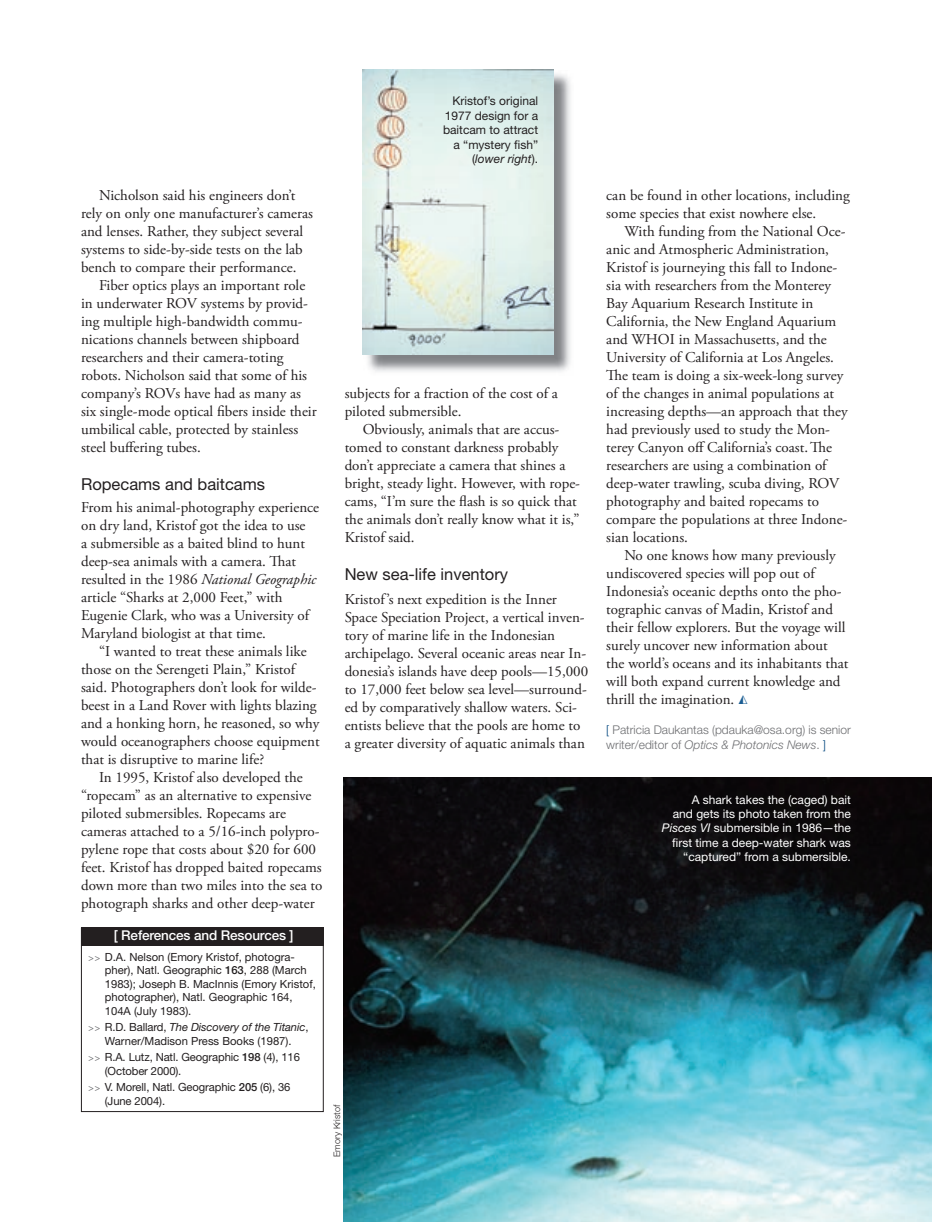
<style>
.page{position:relative;width:932px;height:1229px;background:#fff}
.page>*{position:absolute;margin:0;border:0;box-sizing:border-box;transform-origin:0 0}
.t1{font:16.5px "Helvetica Neue";color:#231f20}
.t2{font:15px/18px "Adobe Garamond Pro";color:#231f20}
.t3{font:500 13.5px "Helvetica Neue";letter-spacing:-.01em;color:#fff}
.t4{font:12px/14.4px "Helvetica Neue";color:#fff;text-align:right}
.t5{font:300 12px/15px "Helvetica Neue";color:#6c6d70}
.t6{font:12px/14.4px "Helvetica Neue";color:#231f20;text-align:right}
.t7{font:11.25px/13.5px "Helvetica Neue";color:#231f20}
.t8{font:300 9px "Helvetica Neue";color:#231f20}
.s1{font-style:italic}
.s2{font-family:"Adobe Garamond Pro";font-size:12px;color:#6c6d70}
.s3{font-weight:500}
.s4{color:#00467e}
</style>
<div class="page">
<div style="left:81px;top:927px;width:242px;height:18px;background:#231f20"></div>
<img style="left:363px;top:70px;width:208px;height:302px">
<img style="left:363px;top:69px;width:190px;height:285px">
<img style="left:343px;top:777px;width:589px;height:444px">
<div style="left:81px;top:927px;width:243px;height:185px;border:1px solid #231f20"></div>
<p class="t2" style="left:81px;top:187px;width:233px;text-indent:18px">Nicholson said his engineers don’t rely on only one manufacturer’s cameras and lenses. Rather, they subject several systems to side-by-side tests on the lab bench to compare their performance.</p>
<p class="t2" style="left:81px;top:277px;width:237px;text-indent:18px">Fiber optics plays an important role in underwater ROV systems by provid&shy;ing multiple high-bandwidth commu&shy;nications channels between shipboard researchers and their camera-toting robots. Nicholson said that some of his company’s ROVs have had as many as six single-mode optical fibers inside their umbilical cable, protected by stainless steel buffering tubes.</p>
<p class="t1" style="left:81px;top:474px;width:186px">Ropecams and baitcams</p>
<p class="t2" style="left:81px;top:499px;width:240px">From his animal-photography experience on dry land, Kristof got the idea to use<br>a submersible as a baited blind to hunt deep-sea animals with a camera. That resulted in the 1986 <span class="s1">National Geographic </span>article “Sharks at 2,000 Feet,” with Eugenie Clark, who was a University of Maryland biologist at that time.</p>
<p class="t2" style="left:81px;top:643px;width:240px;text-indent:18px">“I wanted to treat these animals like those on the Serengeti Plain,” Kristof said. Photographers don’t look for wilde&shy;beest in a Land Rover with lights blazing and a honking horn, he reasoned, so why would oceanographers choose equipment that is disruptive to marine life?</p>
<p class="t2" style="left:81px;top:769px;width:243px;text-indent:18px">In 1995, Kristof also developed the “ropecam” as an alternative to expensive piloted submersibles. Ropecams are cameras attached to a 5/16-inch polypro&shy;pylene rope that costs about $20 for 600 feet. Kristof has dropped baited ropecams down more than two miles into the sea to photograph sharks and other deep-water</p>
<p class="t3" style="left:114px;top:927px;width:181px">[ References and Resources ]</p>
<p class="t7" style="left:105px;top:950px;width:212px;text-indent:-17px"><span class="s2">&gt;&gt;</span> D.A. Nelson (Emory Kristof, photogra&shy;pher), Natl. Geographic <span class="s3">163</span>, 288 (March 1983); Joseph B. MacInnis (Emory Kristof, photographer), Natl. Geographic 164, 104A (July 1983).</p>
<p class="t7" style="left:88px;top:1020px;width:222px;text-align:center"><span class="s2">&gt;&gt;</span> R.D. Ballard, <span class="s1">The Discovery of the Titanic</span>,<br>Warner/Madison Press Books (1987).</p>
<p class="t7" style="left:105px;top:1050px;width:197px;text-indent:-17px"><span class="s2">&gt;&gt;</span> R.A. Lutz, Natl. Geographic <span class="s3">198</span> (4), 116 (October 2000).</p>
<p class="t7" style="left:105px;top:1080px;width:187px;text-indent:-17px"><span class="s2">&gt;&gt;</span> V. Morell, Natl. Geographic <span class="s3">205</span> (6), 36 (June 2004).</p>
<p class="t6" style="left:443px;top:94px;width:97px">Kristof’s original<br>1977 design for a baitcam to attract a “mystery fish” (<span class="s1">lower right</span>).</p>
<p class="t2" style="left:345px;top:385px;width:215px">subjects for a fraction of the cost of a piloted submersible.</p>
<p class="t2" style="left:345px;top:421px;width:237px;text-indent:18px">Obviously, animals that are accus&shy;tomed to constant darkness probably don’t appreciate a camera that shines a bright, steady light. However, with rope&shy;cams, “I’m sure the flash is so quick that the animals don’t really know what it is,” Kristof said.</p>
<p class="t1" style="left:345px;top:564px;width:165px">New sea-life inventory</p>
<p class="t2" style="left:345px;top:590px;width:245px">Kristof’s next expedition is the Inner Space Speciation Project, a vertical inven&shy;tory of marine life in the Indonesian archipelago. Several oceanic areas near In&shy;donesia’s islands have deep pools—15,000 to 17,000 feet below sea level—surround&shy;ed by comparatively shallow waters. Sci&shy;entists believe that the pools are home to a greater diversity of aquatic animals than</p>
<p class="t8" style="left:331px;top:1156px;width:54px;rotate:-90deg">Emory Kristof</p>
<p class="t2" style="left:606px;top:187px;width:245px">can be found in other locations, including some species that exist nowhere else.</p>
<p class="t2" style="left:606px;top:223px;width:243px;text-indent:18px">With funding from the National Oce&shy;anic and Atmospheric Administration, Kristof is journeying this fall to Indone&shy;sia with researchers from the Monterey Bay Aquarium Research Institute in California, the New England Aquarium and WHOI in Massachusetts, and the University of California at Los Angeles.<br>The team is doing a six-week-long survey of the changes in animal populations at increasing depths—an approach that they had previously used to study the Mon&shy;terey Canyon off California’s coast.The researchers are using a combination of deep-water trawling, scuba diving, ROV photography and baited ropecams to compare the populations at three Indone&shy;sian locations.</p>
<p class="t2" style="left:606px;top:547px;width:244px;text-indent:18px">No one knows how many previously undiscovered species will pop out of Indonesia’s oceanic depths onto the pho&shy;tographic canvas of Madin, Kristof and their fellow explorers. But the voyage will surely uncover new information about the world’s oceans and its inhabitants that will both expand current knowledge and thrill the imagination.</p>
<p class="t5" style="left:606px;top:722px;width:246px"><span class="s4">[</span> Patricia Daukantas (pdauka@osa.org) is senior writer/editor of <span class="s1">Optics &amp; Photonics News</span>. <span class="s4">]</span></p>
<p class="t4" style="left:662px;top:792px;width:190px">A shark takes the (caged) bait<br>and gets its photo taken from the<br><span class="s1">Pisces VI</span> submersible in 1986—the first time a deep-water shark was “captured” from a submersible.</p>
</div>
